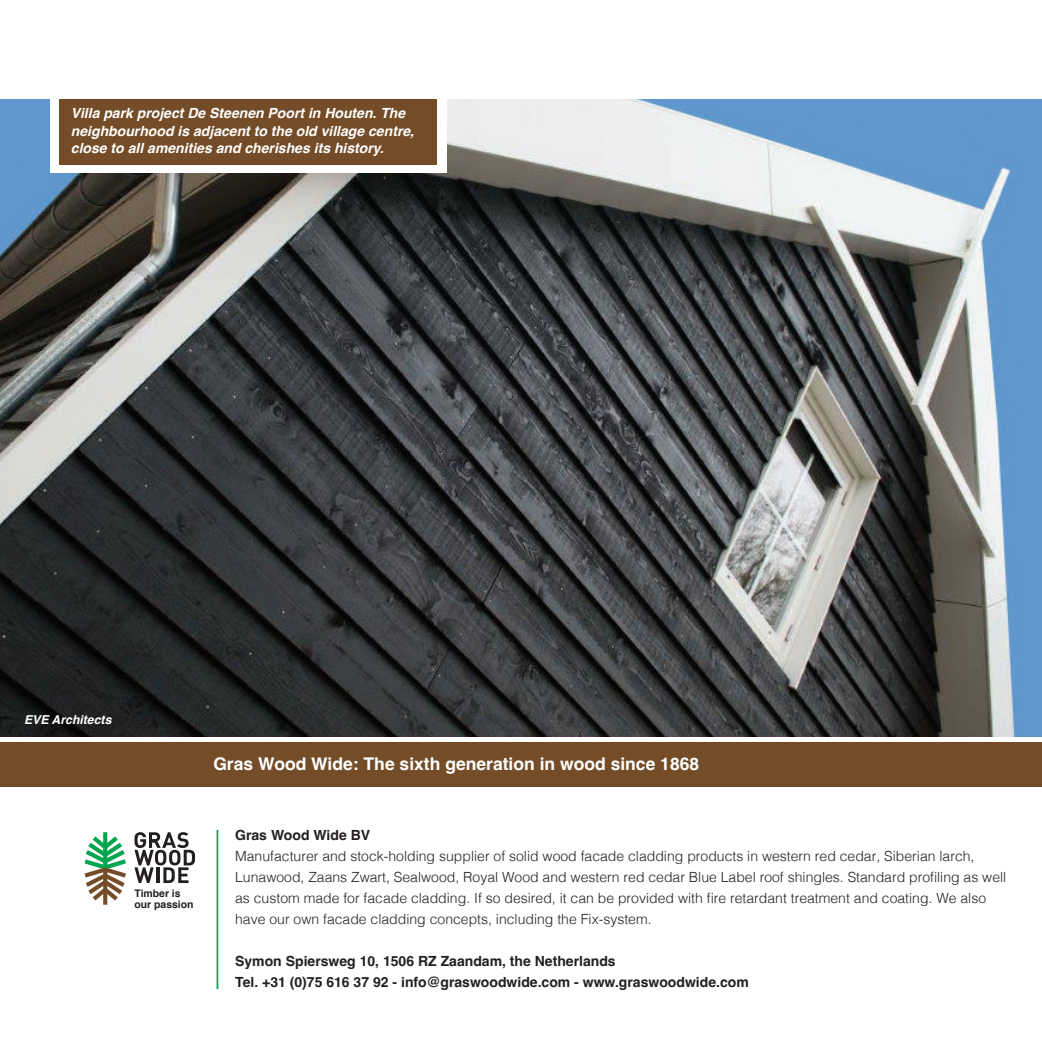
<style>
.page{position:relative;width:1042px;height:1042px;background:#fff}
.page>*{position:absolute;margin:0;border:0;box-sizing:border-box;transform-origin:0 0}
.t1{font:700 17.5px "Helvetica";color:#fff}
.t2{font:300 14px/21px "Helvetica";color:#231f20}
.t3{font:italic 700 14px/17.5px "Helvetica";color:#fff}
.t4{font:700 14px/21px "Helvetica";color:#231f20}
.t5{font:italic 700 12.25px "Helvetica";color:#fff}
.t6{font:700 10.5px/11.4px "Helvetica";color:#231f20}
</style>
<div class="page">
<img style="left:0;top:99px;width:1042px;height:638px">
<div style="left:50px;top:85px;width:396px;height:87px;background:#fff"></div>
<div style="left:60px;top:99px;width:377px;height:66px;background:#744c27"></div>
<div style="left:0;top:742px;width:1042px;height:44px;background:#744c27"></div>
<hr style="left:217px;top:830px;width:1px;height:159px;background:#00a54f">
<svg style="left:134px;top:832px;width:61px;height:51px"></svg>
<svg style="left:84px;top:832px;width:42px;height:72px"></svg>
<p class="t3" style="left:71px;top:106px;width:345px">Villa park project De Steenen Poort in Houten. The neighbourhood is adjacent to the old village centre, close to all amenities and cherishes its history.</p>
<p class="t5" style="left:24px;top:712px;width:89px">EVE Architects</p>
<p class="t1" style="left:213px;top:753px;width:487px">Gras Wood Wide: The sixth generation in wood since 1868</p>
<p class="t6" style="left:134px;top:887px;width:61px">Timber is our passion</p>
<p class="t4" style="left:235px;top:826px;width:136px">Gras Wood Wide BV</p>
<p class="t2" style="left:235px;top:844px;width:773px">Manufacturer and stock-holding supplier of solid wood facade cladding products in western red cedar, Siberian larch, Lunawood, Zaans Zwart, Sealwood, Royal Wood and western red cedar Blue Label roof shingles. Standard profiling as well as custom made for facade cladding. If so desired, it can be provided with fire retardant treatment and coating. We also have our own facade cladding concepts, including the Fix-system.</p>
<p class="t4" style="left:235px;top:952px;width:515px">Symon Spiersweg 10, 1506 RZ Zaandam, the Netherlands<br>Tel. +31 (0)75 616 37 92 - info@graswoodwide.com - www.graswoodwide.com</p>
</div>
